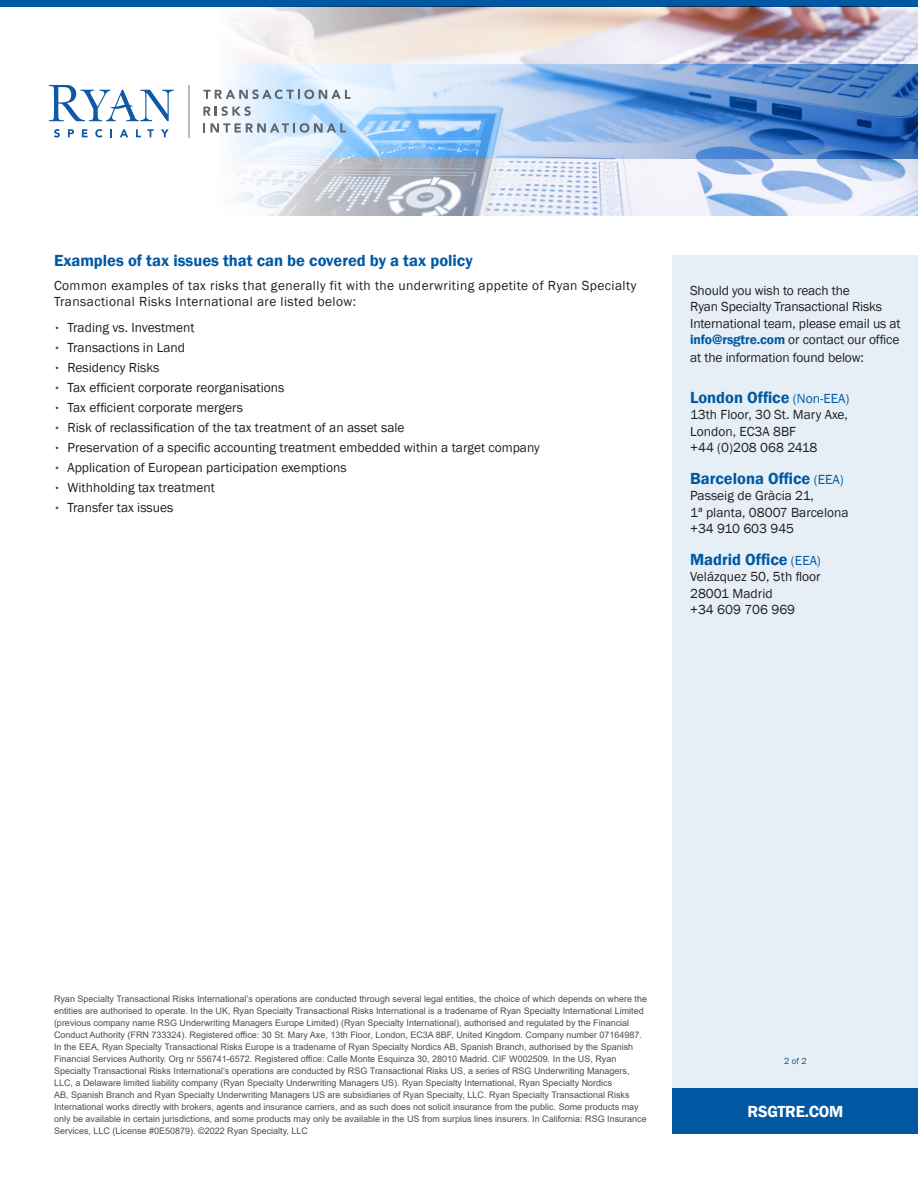
<style>
.page{position:relative;width:918px;height:1188px;background:#fff}
.page>*{position:absolute;margin:0;border:0;box-sizing:border-box;transform-origin:0 0}
.Region{font:600 16.5px "Franklin Gothic";color:#0058a3}
.Region-2{font:600 16.5px "Franklin Gothic";letter-spacing:-.02em;color:#fff}
.t1{font:13.5px/16.5px "Franklin Gothic";color:#231f20}
.t2{font:13.5px/16.5px "Franklin Gothic";letter-spacing:.03em;color:#231f20}
.t3{font:9px/12px "Arial";color:#4d4d4f}
.t4{font:9px "Franklin Gothic";color:#0058a3}
.s1{font-size:9px;color:#0058a3}
.s2{font-weight:600;color:#0058a3}
.s3{font-weight:400;font-size:13.5px}
</style>
<div class="page">
<div style="left:673px;top:255px;width:245px;height:834px;background:#e6eef6"></div>
<div style="left:673px;top:1089px;width:245px;height:45px;background:#0058a3"></div>
<svg style="left:235px;top:7px;width:683px;height:209px"></svg>
<svg style="left:203px;top:64px;width:715px;height:94px;background:#8fb4e2"></svg>
<div style="left:0;top:0;width:918px;height:7px;background:#0058a3"></div>
<svg style="left:203px;top:90px;width:148px;height:9px"></svg>
<svg style="left:203px;top:106px;width:48px;height:10px"></svg>
<svg style="left:203px;top:123px;width:143px;height:10px"></svg>
<svg style="left:49px;top:85px;width:125px;height:36px"></svg>
<svg style="left:54px;top:129px;width:6px;height:9px"></svg>
<svg style="left:68px;top:129px;width:6px;height:8px"></svg>
<svg style="left:82px;top:129px;width:6px;height:8px"></svg>
<svg style="left:95px;top:129px;width:8px;height:9px"></svg>
<svg style="left:110px;top:129px;width:2px;height:8px"></svg>
<svg style="left:120px;top:129px;width:8px;height:8px"></svg>
<svg style="left:136px;top:129px;width:5px;height:8px"></svg>
<svg style="left:147px;top:129px;width:7px;height:8px"></svg>
<svg style="left:161px;top:129px;width:8px;height:8px"></svg>
<hr style="left:188px;top:85px;width:1px;height:53px;background:#bdbbbb">
<p class="Region" style="left:54px;top:251px;width:420px">Examples of tax issues that can be covered by a tax policy</p>
<p class="t2" style="left:54px;top:277px;width:584px">Common examples of tax risks that generally fit with the underwriting appetite of Ryan Specialty<br>Transactional Risks International are listed below:</p>
<p class="t1" style="left:54px;top:319px;width:142px"><span class="s1">•</span> Trading vs. Investment</p>
<p class="t1" style="left:54px;top:339px;width:133px"><span class="s1">•</span> Transactions in Land</p>
<p class="t1" style="left:54px;top:359px;width:107px"><span class="s1">•</span> Residency Risks</p>
<p class="t1" style="left:54px;top:379px;width:232px"><span class="s1">•</span> Tax efficient corporate reorganisations</p>
<p class="t1" style="left:54px;top:399px;width:190px"><span class="s1">•</span> Tax efficient corporate mergers</p>
<p class="t1" style="left:54px;top:419px;width:352px"><span class="s1">•</span> Risk of reclassification of the tax treatment of an asset sale</p>
<p class="t1" style="left:54px;top:439px;width:487px"><span class="s1">•</span> Preservation of a specific accounting treatment embedded within a target company</p>
<p class="t1" style="left:54px;top:459px;width:294px"><span class="s1">•</span> Application of European participation exemptions</p>
<p class="t1" style="left:54px;top:479px;width:163px"><span class="s1">•</span> Withholding tax treatment</p>
<p class="t1" style="left:54px;top:499px;width:121px"><span class="s1">•</span> Transfer tax issues</p>
<p class="t1" style="left:690px;top:282px;width:212px">Should you wish to reach the<br>Ryan Specialty Transactional Risks International team, please email us at <span class="s2">info@rsgtre.com</span> or contact our office</p>
<p class="t1" style="left:690px;top:350px;width:175px">at the information found below:</p>
<p class="Region" style="left:690px;top:387px;width:161px">London Office <span class="s3">(Non-EEA)</span></p>
<p class="t1" style="left:690px;top:407px;width:159px">13th Floor, 30 St. Mary Axe,</p>
<p class="t1" style="left:690px;top:423px;width:107px">London, EC3A 8BF</p>
<p class="t1" style="left:690px;top:440px;width:129px">+44 (0)208 068 2418</p>
<p class="Region" style="left:690px;top:468px;width:155px">Barcelona Office <span class="s3">(EEA)</span></p>
<p class="t1" style="left:690px;top:488px;width:125px">Passeig de Gràcia 21,</p>
<p class="t1" style="left:690px;top:504px;width:160px">1ª planta, 08007 Barcelona</p>
<p class="t1" style="left:690px;top:521px;width:106px">+34 910 603 945</p>
<p class="Region" style="left:690px;top:549px;width:132px">Madrid Office <span class="s3">(EEA)</span></p>
<p class="t1" style="left:690px;top:569px;width:132px">Velázquez 50, 5th floor</p>
<p class="t1" style="left:690px;top:585px;width:84px">28001 Madrid</p>
<p class="t1" style="left:690px;top:602px;width:107px">+34 609 706 969</p>
<p class="t3" style="left:54px;top:993px;width:595px">Ryan Specialty Transactional Risks International’s operations are conducted through several legal entities, the choice of which depends on where the entities are authorised to operate. In the UK, Ryan Specialty Transactional Risks International is a tradename of Ryan Specialty International Limited (previous company name RSG Underwriting Managers Europe Limited) (Ryan Specialty International), authorised and regulated by the Financial Conduct Authority (FRN 733324). Registered office: 30 St. Mary Axe, 13th Floor, London, EC3A 8BF, United Kingdom. Company number 07164987.<br>In the EEA, Ryan Specialty Transactional Risks Europe is a tradename of Ryan Specialty Nordics AB, Spanish Branch, authorised by the Spanish Financial Services Authority. Org nr 556741-6572. Registered office: Calle Monte Esquinza 30, 28010 Madrid. CIF W002509. In the US, Ryan Specialty Transactional Risks International’s operations are conducted by RSG Transactional Risks US, a series of RSG Underwriting Managers, LLC, a Delaware limited liability company (Ryan Specialty Underwriting Managers US). Ryan Specialty International, Ryan Specialty Nordics<br>AB, Spanish Branch and Ryan Specialty Underwriting Managers US are subsidiaries of Ryan Specialty, LLC. Ryan Specialty Transactional Risks International works directly with brokers, agents and insurance carriers, and as such does not solicit insurance from the public. Some products may only be available in certain jurisdictions, and some products may only be available in the US from surplus lines insurers. In California: RSG Insurance Services, LLC (License #0E50879). ©2022 Ryan Specialty, LLC</p>
<p class="t4" style="left:784px;top:1056px;width:24px">2 of 2</p>
<p class="Region-2" style="left:748px;top:1101px;width:97px">RSGTRE.COM</p>
</div>
